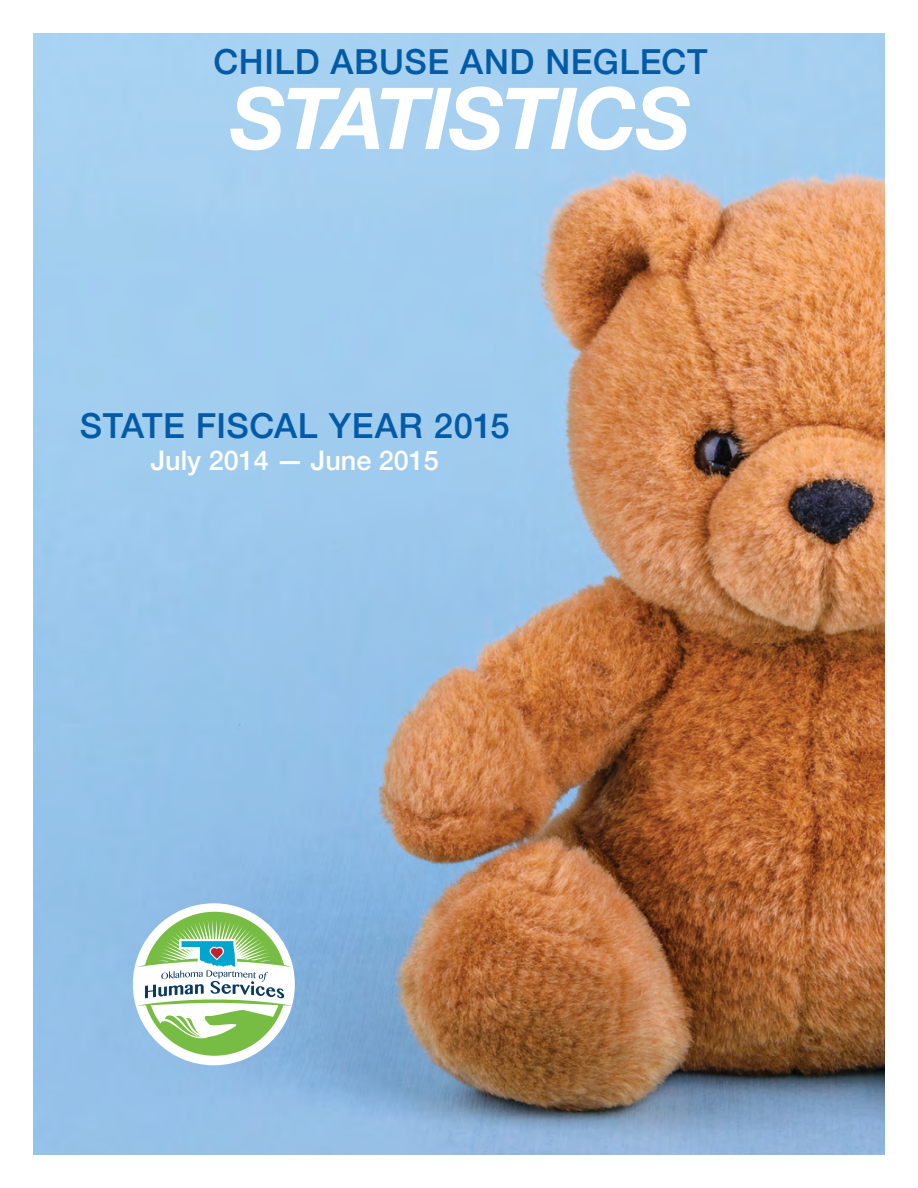
<style>
.page{position:relative;width:918px;height:1188px;background:#fff}
.page>*{position:absolute;margin:0;border:0;box-sizing:border-box;transform-origin:0 0}
.t1{font:italic 700 85.5px "Helvetica Neue";letter-spacing:-.03em;color:#fff}
.t2{font:500 34.5px "Helvetica Neue";letter-spacing:.015em;color:#035aa6}
.t3{font:500 27px "Helvetica Neue";color:#fff}
</style>
<div class="page">
<img style="left:34px;top:34px;width:850px;height:1120px">
<div style="left:133px;top:903px;width:162px;height:162px;background:#fff;border-radius:50%"></div>
<svg style="left:137px;top:912px;width:155px;height:144px"></svg>
<h1 class="t2" style="left:214px;top:34px;width:495px">CHILD ABUSE AND NEGLECT</h1>
<h1 class="t1" style="left:230px;top:51px;width:463px">StatiSticS</h1>
<h2 class="t2" style="left:80px;top:398px;width:431px">STATE FISCAL YEAR 2015</h2>
<h2 class="t3" style="left:151px;top:439px;width:290px">JULY 2014 — JUNE 2015</h2>
</div>
